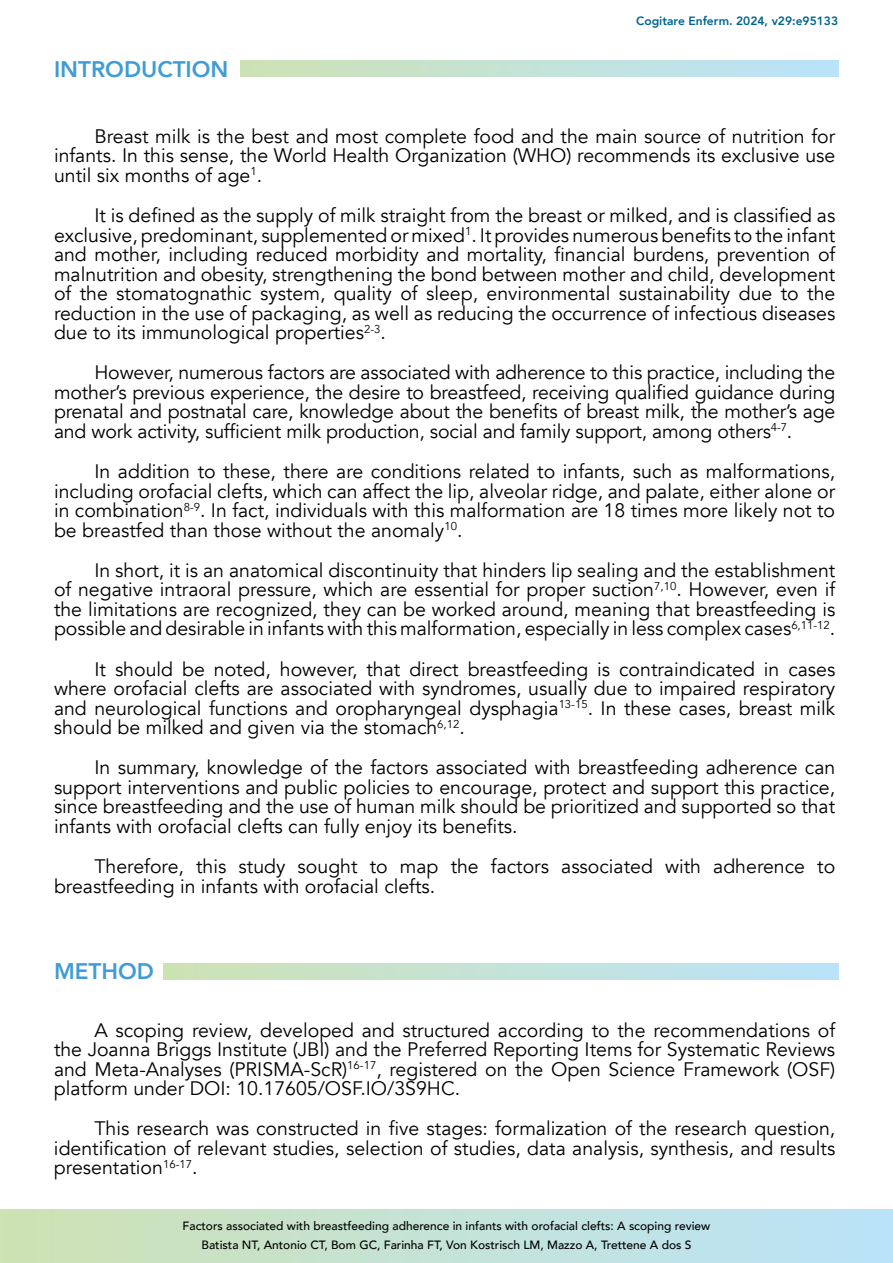
<style>
.page{position:relative;width:893px;height:1263px;background:#fff}
.page>*{position:absolute;margin:0;border:0;box-sizing:border-box;transform-origin:0 0}
.t1{font:800 22.5px "Avenir";color:#409cd4}
.t2{font:19.5px/19.5px "Avenir";color:#000;text-align:justify}
.t3{font:500 12px/18.6px "Avenir";color:#000;text-align:center}
.t4{font:800 12px "Avenir";color:#00658f}
</style>
<div class="page">
<svg style="left:0;top:1209px;width:893px;height:54px"></svg>
<div style="left:240px;top:60px;width:599px;height:17px;background:linear-gradient(to right,#cee2b5,#bae3fb)"></div>
<div style="left:164px;top:963px;width:675px;height:16px;background:linear-gradient(to right,#cee2b4,#bae3fb)"></div>
<p class="t1" style="left:54px;top:51px;width:176px">INTRODUCTION</p>
<p class="t4" style="left:636px;top:12px;width:203px">Cogitare Enferm. 2024, v29:e95133</p>
<p class="t2" style="left:54px;top:127px;width:783px;text-indent:40px">Breast milk is the best and most complete food and the main source of nutrition for infants. In this sense, the World Health Organization (WHO) recommends its exclusive use until six months of age<sup>1</sup>.</p>
<p class="t2" style="left:54px;top:206px;width:783px;text-indent:40px">It is defined as the supply of milk straight from the breast or milked, and is classified as exclusive, predominant, supplemented or mixed<sup>1</sup>. It provides numerous benefits to the infant and mother, including reduced morbidity and mortality, financial burdens, prevention of malnutrition and obesity, strengthening the bond between mother and child, development of the stomatognathic system, quality of sleep, environmental sustainability due to the reduction in the use of packaging, as well as reducing the occurrence of infectious diseases due to its immunological properties<sup>2-3</sup>.</p>
<p class="t2" style="left:54px;top:363px;width:783px;text-indent:40px">However, numerous factors are associated with adherence to this practice, including the mother’s previous experience, the desire to breastfeed, receiving qualified guidance during prenatal and postnatal care, knowledge about the benefits of breast milk, the mother’s age and work activity, sufficient milk production, social and family support, among others<sup>4-7</sup>.</p>
<p class="t2" style="left:54px;top:462px;width:783px;text-indent:40px">In addition to these, there are conditions related to infants, such as malformations, including orofacial clefts, which can affect the lip, alveolar ridge, and palate, either alone or in combination<sup>8-9</sup>. In fact, individuals with this malformation are 18 times more likely not to be breastfed than those without the anomaly<sup>10</sup>.</p>
<p class="t2" style="left:54px;top:561px;width:783px;text-indent:40px">In short, it is an anatomical discontinuity that hinders lip sealing and the establishment of negative intraoral pressure, which are essential for proper suction<sup>7,10</sup>. However, even if the limitations are recognized, they can be worked around, meaning that breastfeeding is possible and desirable in infants with this malformation, especially in less complex cases<sup>6,11-12</sup>.</p>
<p class="t2" style="left:54px;top:659px;width:783px;text-indent:40px">It should be noted, however, that direct breastfeeding is contraindicated in cases where orofacial clefts are associated with syndromes, usually due to impaired respiratory and neurological functions and oropharyngeal dysphagia<sup>13-15</sup>. In these cases, breast milk should be milked and given via the stomach<sup>6,12</sup>.</p>
<p class="t2" style="left:54px;top:758px;width:783px;text-indent:40px">In summary, knowledge of the factors associated with breastfeeding adherence can support interventions and public policies to encourage, protect and support this practice, since breastfeeding and the use of human milk should be prioritized and supported so that infants with orofacial clefts can fully enjoy its benefits.</p>
<p class="t2" style="left:54px;top:857px;width:783px;text-indent:40px">Therefore, this study sought to map the factors associated with adherence to breastfeeding in infants with orofacial clefts.</p>
<p class="t1" style="left:54px;top:954px;width:101px">METHOD</p>
<p class="t2" style="left:54px;top:1020px;width:783px;text-indent:40px">A scoping review, developed and structured according to the recommendations of the Joanna Briggs Institute (JBI) and the Preferred Reporting Items for Systematic Reviews and Meta-Analyses (PRISMA-ScR)<sup>16-17</sup>, registered on the Open Science Framework (OSF) platform under DOI: 10.17605/OSF.IO/3S9HC.</p>
<p class="t2" style="left:54px;top:1119px;width:783px;text-indent:40px">This research was constructed in five stages: formalization of the research question, identification of relevant studies, selection of studies, data analysis, synthesis, and results presentation<sup>16-17</sup>.</p>
<p class="t3" style="left:183px;top:1216px;width:529px">Factors associated with breastfeeding adherence in infants with orofacial clefts: A scoping review<br>Batista NT, Antonio CT, Bom GC, Farinha FT, Von Kostrisch LM, Mazzo A, Trettene A dos S</p>
</div>
